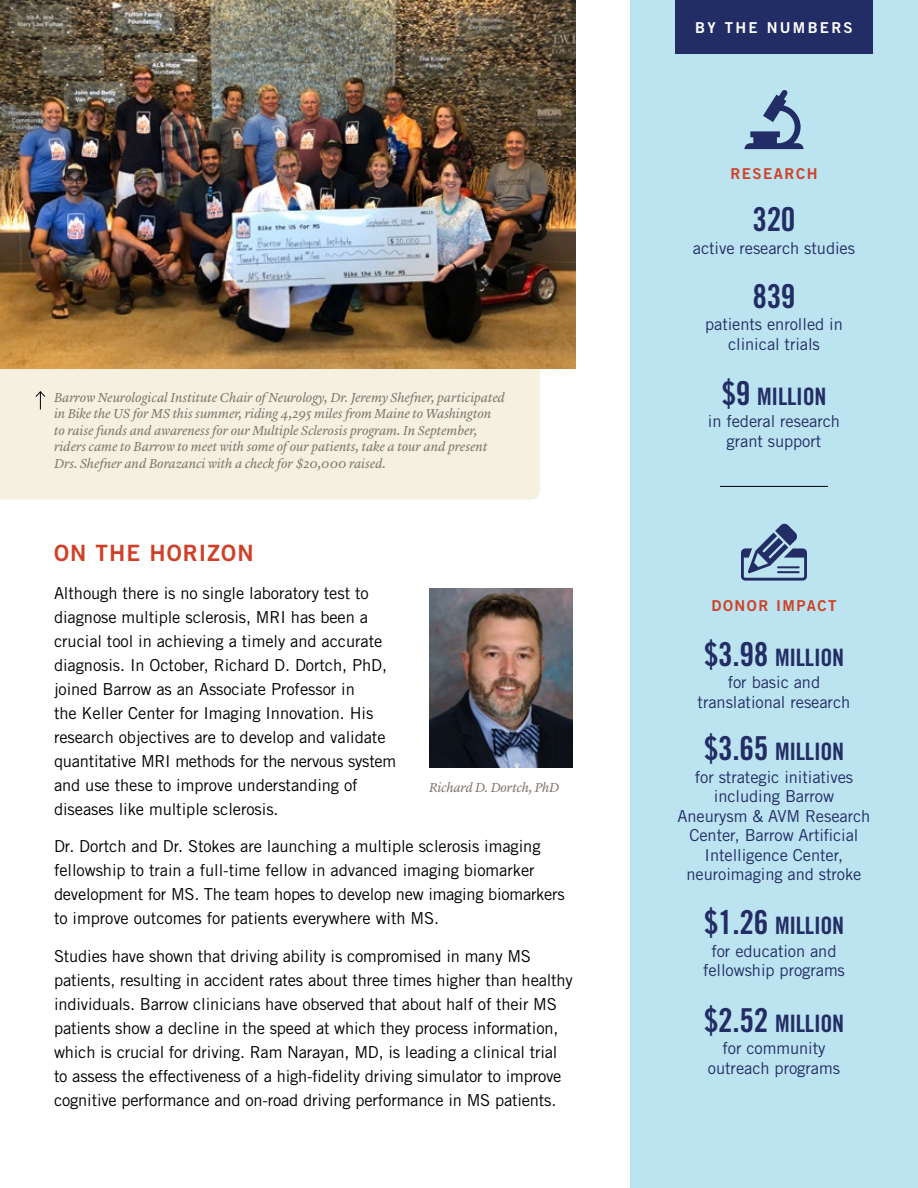
<style>
.page{position:relative;width:918px;height:1188px;background:#fff}
.page>*{position:absolute;margin:0;border:0;box-sizing:border-box;transform-origin:0 0}
.t1{font:33px "Trade Gothic Bold Cond Twenty";letter-spacing:-.01em;color:#222d65}
.t2{font:24px "Trade Gothic Bold Cond Twenty";letter-spacing:-.01em;color:#222d65}
.t3{font:22.5px "Trade Gothic Bold Two";letter-spacing:.05em;color:#cf4127}
.t4{font:16.5px/24px "Trade Gothic";letter-spacing:-.01em;color:#000}
.t5{font:16.5px/19.5px "Trade Gothic";letter-spacing:-.005em;color:#222d65;text-align:center}
.t6{font:15px "Trade Gothic Bold Two";letter-spacing:.1em;color:#cf4127}
.t7{font:15px "Trade Gothic Bold Two";letter-spacing:.15em;color:#fff}
.t8{font:italic 13.5px/16.5px "Lyon Text";letter-spacing:-.005em;color:#807871}
.s1{font-size:33px}
</style>
<div class="page">
<div style="left:630px;top:0;width:288px;height:1188px;background:#bbe3f0"></div>
<div style="left:675px;top:0;width:198px;height:54px;background:#222d65"></div>
<hr style="left:720px;top:486px;width:108px;height:1px;background:#000">
<svg style="left:744px;top:90px;width:60px;height:59px"></svg>
<svg style="left:741px;top:523px;width:66px;height:58px"></svg>
<hr style="left:777px;top:571px;width:23px;height:2px;background:#222d65">
<hr style="left:777px;top:566px;width:23px;height:2px;background:#222d65">
<div style="left:0;top:369px;width:540px;height:131px;background:#f6f0e1"></div>
<img style="left:0;top:0;width:576px;height:369px">
<svg style="left:35px;top:391px;width:10px;height:19px"></svg>
<img style="left:429px;top:588px;width:144px;height:180px">
<p class="t8" style="left:54px;top:388px;width:453px">Barrow Neurological Institute Chair of Neurology, Dr. Jeremy Shefner, participated in Bike the US for MS this summer, riding 4,295 miles from Maine to Washington to raise funds and awareness for our Multiple Sclerosis program. In September, riders came to Barrow to meet with some of our patients, take a tour and present Drs. Shefner and Borazanci with a check for $20,000 raised.</p>
<h3 class="t3" style="left:54px;top:539px;width:201px">ON THE HORIZON</h3>
<p class="t4" style="left:54px;top:581px;width:344px">Although there is no single laboratory test to diagnose multiple sclerosis, MRI has been a crucial tool in achieving a timely and accurate diagnosis. In October, Richard D. Dortch, PhD, joined Barrow as an Associate Professor in<br>the Keller Center for Imaging Innovation. His research objectives are to develop and validate quantitative MRI methods for the nervous system and use these to improve understanding of diseases like multiple sclerosis.</p>
<p class="t4" style="left:54px;top:834px;width:512px">Dr. Dortch and Dr. Stokes are launching a multiple sclerosis imaging fellowship to train a full-time fellow in advanced imaging biomarker development for MS. The team hopes to develop new imaging biomarkers to improve outcomes for patients everywhere with MS.</p>
<p class="t4" style="left:54px;top:944px;width:520px">Studies have shown that driving ability is compromised in many MS patients, resulting in accident rates about three times higher than healthy individuals. Barrow clinicians have observed that about half of their MS patients show a decline in the speed at which they process information, which is crucial for driving. Ram Narayan, MD, is leading a clinical trial to assess the effectiveness of a high-fidelity driving simulator to improve cognitive performance and on-road driving performance in MS patients.</p>
<p class="t8" style="left:429px;top:778px;width:132px">Richard D. Dortch, PhD</p>
<p class="t7" style="left:695px;top:18px;width:159px">BY THE NUMBERS</p>
<p class="t6" style="left:730px;top:165px;width:89px">RESEARCH</p>
<h1 class="t1" style="left:752px;top:200px;width:45px">320</h1>
<p class="t5" style="left:693px;top:238px;width:164px">active research studies</p>
<h1 class="t1" style="left:752px;top:276px;width:45px">839</h1>
<p class="t5" style="left:705px;top:314px;width:139px">patients enrolled in clinical trials</p>
<h2 class="t2" style="left:722px;top:382px;width:106px"><span class="s1">$9</span> MILLION</h2>
<p class="t5" style="left:708px;top:411px;width:134px">in federal research grant support</p>
<p class="t6" style="left:712px;top:596px;width:126px">DONOR IMPACT</p>
<h2 class="t2" style="left:704px;top:643px;width:142px"><span class="s1">$3.98</span> MILLION</h2>
<p class="t5" style="left:698px;top:673px;width:154px">for basic and translational research</p>
<h2 class="t2" style="left:704px;top:737px;width:142px"><span class="s1">$3.65</span> MILLION</h2>
<p class="t5" style="left:678px;top:767px;width:194px">for strategic initiatives including Barrow<br>Aneurysm &amp; AVM Research<br>Center, Barrow Artificial<br>Intelligence Center, neuroimaging and stroke</p>
<h2 class="t2" style="left:704px;top:911px;width:142px"><span class="s1">$1.26</span> MILLION</h2>
<p class="t5" style="left:703px;top:941px;width:143px">for education and fellowship programs</p>
<h2 class="t2" style="left:704px;top:1009px;width:142px"><span class="s1">$2.52</span> MILLION</h2>
<p class="t5" style="left:708px;top:1039px;width:134px">for community outreach programs</p>
</div>
